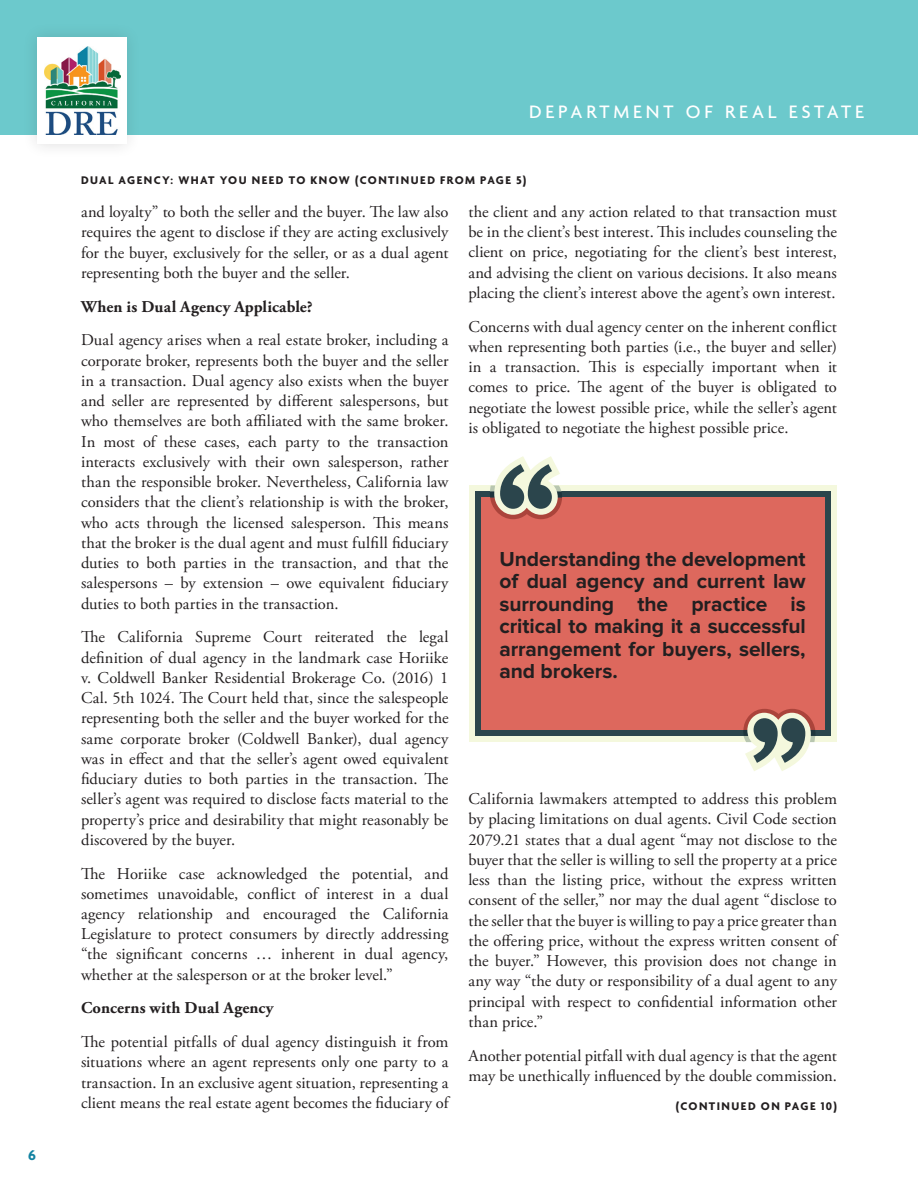
<style>
.page{position:relative;width:918px;height:1188px;background:#fff}
.page>*{position:absolute;margin:0;border:0;box-sizing:border-box;transform-origin:0 0}
.t1{font:700 21px/22.5px "Proxima Nova";letter-spacing:-.005em;color:#231f20;text-align:justify}
.t2{font:500 19.5px "Agenda";letter-spacing:.2em;color:#fff}
.t3{font:16.5px/20.2px "Adobe Garamond Pro";letter-spacing:.005em;color:#231f20;text-align:justify}
.t4{font:700 16.5px "Adobe Garamond Pro";letter-spacing:.01em;color:#231f20}
.t5{font:700 15px "Agenda";color:#1383a2}
.t6{font:700 12px "Agenda";letter-spacing:.12em;color:#231f20}
</style>
<div class="page">
<div style="left:0;top:0;width:918px;height:135px;background:#6cc9cc"></div>
<div style="left:22px;top:22px;width:120px;height:137px;background:#231f20;opacity:.15"></div>
<div style="left:37px;top:37px;width:90px;height:107px;background:#fff"></div>
<img style="left:45px;top:46px;width:75px;height:89px">
<div style="left:469px;top:485px;width:368px;height:257px;background:#f4f8dd"></div>
<div style="left:475px;top:492px;width:356px;height:244px;background:#2b454c"></div>
<div style="left:481px;top:498px;width:344px;height:232px;background:#dd685d"></div>
<svg style="left:490px;top:456px;width:72px;height:63px"></svg>
<svg style="left:743px;top:709px;width:72px;height:62px"></svg>
<p class="t5" style="left:28px;top:1147px;width:9px">6</p>
<p class="t2" style="left:529px;top:101px;width:336px">DEPARTMENT OF REAL ESTATE</p>
<p class="t6" style="left:81px;top:174px;width:447px">DUAL AGENCY: WHAT YOU NEED TO KNOW (CONTINUED FROM PAGE 5)</p>
<p class="t3" style="left:81px;top:202px;width:369px">and loyalty” to both the seller and the buyer. The law also requires the agent to disclose if they are acting exclusively for the buyer, exclusively for the seller, or as a dual agent representing both the buyer and the seller.</p>
<h3 class="t4" style="left:81px;top:297px;width:233px">When is Dual Agency Applicable?</h3>
<p class="t3" style="left:81px;top:331px;width:369px">Dual agency arises when a real estate broker, including a corporate broker, represents both the buyer and the seller in a transaction. Dual agency also exists when the buyer and seller are represented by different salespersons, but who themselves are both affiliated with the same broker.<br>In most of these cases, each party to the transaction interacts exclusively with their own salesperson, rather than the responsible broker. Nevertheless, California law considers that the client’s relationship is with the broker, who acts through the licensed salesperson. This means that the broker is the dual agent and must fulfill fiduciary duties to both parties in the transaction, and that the salespersons – by extension – owe equivalent fiduciary duties to both parties in the transaction.</p>
<p class="t3" style="left:81px;top:628px;width:369px">The California Supreme Court reiterated the legal definition of dual agency in the landmark case Horiike v. Coldwell Banker Residential Brokerage Co. (2016) 1<br>Cal. 5th 1024. The Court held that, since the salespeople representing both the seller and the buyer worked for the same corporate broker (Coldwell Banker), dual agency was in effect and that the seller’s agent owed equivalent fiduciary duties to both parties in the transaction. The seller’s agent was required to disclose facts material to the property’s price and desirability that might reasonably be discovered by the buyer.</p>
<p class="t3" style="left:81px;top:864px;width:369px">The Horiike case acknowledged the potential, and sometimes unavoidable, conflict of interest in a dual agency relationship and encouraged the California Legislature to protect consumers by directly addressing “the significant concerns … inherent in dual agency, whether at the salesperson or at the broker level.”</p>
<h3 class="t4" style="left:81px;top:999px;width:194px">Concerns with Dual Agency</h3>
<p class="t3" style="left:81px;top:1032px;width:369px">The potential pitfalls of dual agency distinguish it from situations where an agent represents only one party to a transaction. In an exclusive agent situation, representing a client means the real estate agent becomes the fiduciary of</p>
<p class="t3" style="left:468px;top:202px;width:370px">the client and any action related to that transaction must be in the client’s best interest. This includes counseling the client on price, negotiating for the client’s best interest, and advising the client on various decisions. It also means placing the client’s interest above the agent’s own interest.</p>
<p class="t3" style="left:468px;top:317px;width:370px">Concerns with dual agency center on the inherent conflict when representing both parties (i.e., the buyer and seller) in a transaction. This is especially important when it comes to price. The agent of the buyer is obligated to negotiate the lowest possible price, while the seller’s agent is obligated to negotiate the highest possible price.</p>
<p class="t1" style="left:500px;top:548px;width:308px">Understanding the development of dual agency and current law surrounding the practice is critical to making it a successful arrangement for buyers, sellers, and brokers.</p>
<p class="t3" style="left:468px;top:789px;width:370px">California lawmakers attempted to address this problem by placing limitations on dual agents. Civil Code section 2079.21 states that a dual agent “may not disclose to the buyer that the seller is willing to sell the property at a price less than the listing price, without the express written consent of the seller,” nor may the dual agent “disclose to the seller that the buyer is willing to pay a price greater than the offering price, without the express written consent of the buyer.” However, this provision does not change in any way “the duty or responsibility of a dual agent to any principal with respect to confidential information other than price.”</p>
<p class="t3" style="left:468px;top:1046px;width:370px">Another potential pitfall with dual agency is that the agent may be unethically influenced by the double commission.</p>
<p class="t6" style="left:676px;top:1100px;width:163px">(CONTINUED ON PAGE 10)</p>
</div>
